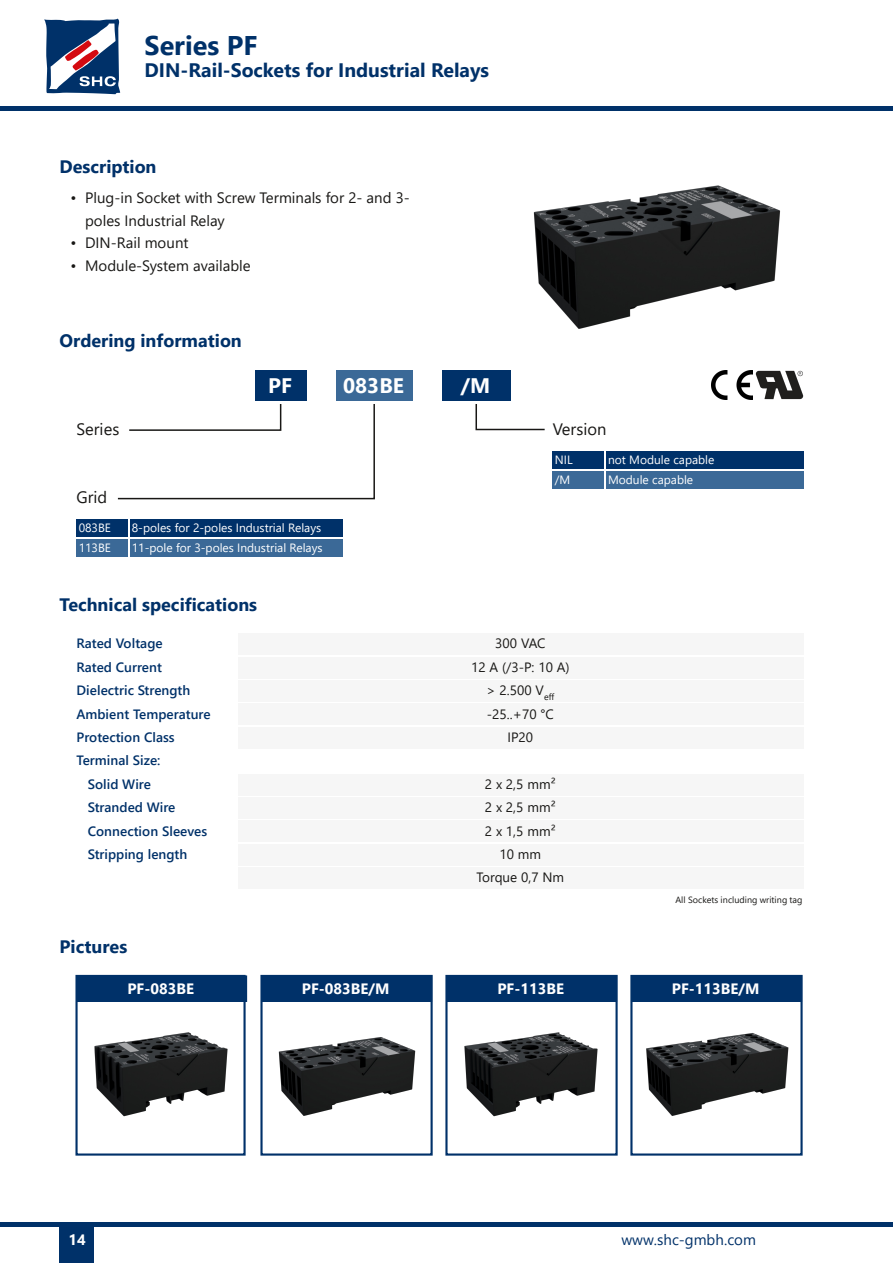
<style>
.page{position:relative;width:893px;height:1263px;background:#fff}
.page>*{position:absolute;margin:0;border:0;box-sizing:border-box;transform-origin:0 0}
.t1{font:700 27px "Segoe UI";color:#003169}
.t2{font:700 21px "Segoe UI";letter-spacing:.005em;color:#fff}
.t3{font:700 19.5px "Segoe UI";color:#003169}
.t4{font:700 18px "Segoe UI";color:#003169}
.t5{font:16.5px "Segoe UI";color:#181715}
.t6{font:15px/22.5px "Segoe UI";color:#181715}
.t7{font:700 15px "Segoe UI";letter-spacing:.005em;color:#fff}
.t8{font:15px "Segoe UI";color:#003169}
.t9{font:600 13.5px "Segoe UI";color:#003169}
.t10{font:13.5px/23.4px "Segoe UI";letter-spacing:.005em;color:#181715;text-align:center}
.t11{font:12px/20px "Segoe UI";color:#fff}
.t12{font:9px "Segoe UI";letter-spacing:.005em;color:#181715}
</style>
<div class="page">
<svg style="left:44px;top:18px;width:77px;height:77px"></svg>
<div style="left:255px;top:370px;width:51px;height:31px;background:#003169"></div>
<div style="left:336px;top:370px;width:76px;height:31px;background:#3b6997"></div>
<div style="left:442px;top:370px;width:68px;height:31px;background:#003169"></div>
<svg style="left:117px;top:404px;width:258px;height:96px"></svg>
<svg style="left:475px;top:404px;width:70px;height:27px"></svg>
<div style="left:77px;top:519px;width:51px;height:18px;background:#003169"></div>
<div style="left:77px;top:539px;width:51px;height:18px;background:#3b6997"></div>
<div style="left:130px;top:519px;width:212px;height:18px;background:#003169"></div>
<div style="left:130px;top:539px;width:212px;height:18px;background:#3b6997"></div>
<div style="left:553px;top:451px;width:51px;height:18px;background:#003169"></div>
<div style="left:553px;top:471px;width:51px;height:18px;background:#3b6997"></div>
<div style="left:606px;top:451px;width:198px;height:18px;background:#003169"></div>
<div style="left:606px;top:471px;width:198px;height:18px;background:#3b6997"></div>
<div style="left:238px;top:634px;width:566px;height:21px;background:#f6f6f6"></div>
<div style="left:238px;top:657px;width:566px;height:21px;background:#f6f6f6"></div>
<div style="left:238px;top:680px;width:566px;height:22px;background:#f6f6f6"></div>
<div style="left:238px;top:704px;width:566px;height:21px;background:#f6f6f6"></div>
<div style="left:238px;top:727px;width:566px;height:21px;background:#f6f6f6"></div>
<div style="left:238px;top:774px;width:566px;height:21px;background:#f6f6f6"></div>
<div style="left:238px;top:797px;width:566px;height:22px;background:#f6f6f6"></div>
<div style="left:238px;top:821px;width:566px;height:21px;background:#f6f6f6"></div>
<div style="left:238px;top:844px;width:566px;height:21px;background:#f6f6f6"></div>
<div style="left:238px;top:867px;width:566px;height:22px;background:#f6f6f6"></div>
<img style="left:533px;top:185px;width:248px;height:144px">
<img style="left:755px;top:370px;width:48px;height:30px">
<img style="left:712px;top:370px;width:40px;height:29px">
<div style="left:0;top:106px;width:893px;height:5px;background:#003169"></div>
<div style="left:60px;top:1225px;width:34px;height:38px;background:#003169"></div>
<div style="left:0;top:1222px;width:893px;height:5px;background:#003169"></div>
<div style="left:75px;top:975px;width:171px;height:180px;border:2px solid #003169"></div>
<div style="left:77px;top:976px;width:170px;height:25px;background:#003169"></div>
<div style="left:260px;top:975px;width:173px;height:180px;border:2px solid #003169"></div>
<div style="left:261px;top:976px;width:171px;height:25px;background:#003169"></div>
<div style="left:445px;top:975px;width:173px;height:180px;border:2px solid #003169"></div>
<div style="left:446px;top:976px;width:171px;height:25px;background:#003169"></div>
<div style="left:630px;top:975px;width:173px;height:180px;border:2px solid #003169"></div>
<div style="left:631px;top:976px;width:170px;height:25px;background:#003169"></div>
<img style="left:638px;top:1001px;width:159px;height:115px">
<img style="left:278px;top:1037px;width:138px;height:79px">
<img style="left:453px;top:1001px;width:159px;height:116px">
<img style="left:83px;top:1001px;width:159px;height:116px">
<h1 class="t1" style="left:145px;top:26px;width:114px">Series PF</h1>
<h3 class="t3" style="left:145px;top:56px;width:346px">DIN‐Rail‐Sockets for Industrial Relays</h3>
<h3 class="t4" style="left:60px;top:153px;width:98px">Description</h3>
<p class="t6" style="left:85px;top:186px;width:326px;text-indent:-15px">• Plug‐in Socket with Screw Terminals for 2‐ and 3‐ poles Industrial Relay</p>
<p class="t6" style="left:70px;top:231px;width:120px">• DIN‐Rail mount</p>
<p class="t6" style="left:70px;top:253px;width:182px">• Module‐System available</p>
<h3 class="t4" style="left:60px;top:327px;width:184px">Ordering information</h3>
<h2 class="t2" style="left:268px;top:370px;width:25px">PF</h2>
<h2 class="t2" style="left:343px;top:370px;width:63px">083BE</h2>
<h2 class="t2" style="left:461px;top:370px;width:31px">/M</h2>
<p class="t5" style="left:77px;top:417px;width:44px">Series</p>
<p class="t5" style="left:553px;top:417px;width:55px">Version</p>
<p class="t5" style="left:77px;top:485px;width:32px">Grid</p>
<p class="t11" style="left:79px;top:517px;width:34px">083BE<br>113BE</p>
<p class="t11" style="left:132px;top:517px;width:192px">8‐poles for 2‐poles Industrial Relays<br>11‐pole for 3‐poles Industrial Relays</p>
<p class="t11" style="left:555px;top:449px;width:19px">NIL /M</p>
<p class="t11" style="left:608px;top:449px;width:108px">not Module capable<br>Module capable</p>
<h3 class="t4" style="left:60px;top:591px;width:199px">Technical specifications</h3>
<p class="t9" style="left:77px;top:634px;width:88px">Rated Voltage</p>
<p class="t10" style="left:495px;top:631px;width:52px">300 VAC</p>
<p class="t9" style="left:77px;top:657px;width:87px">Rated Current</p>
<p class="t10" style="left:471px;top:654px;width:100px">12 A ﴾/3‐P: 10 A﴿</p>
<p class="t9" style="left:77px;top:681px;width:115px">Dielectric Strength</p>
<p class="t10" style="left:486px;top:678px;width:69px">&gt; 2.500 V<sub>eff</sub></p>
<p class="t9" style="left:77px;top:704px;width:136px">Ambient Temperature</p>
<p class="t10" style="left:487px;top:701px;width:69px">‐25..+70 °C</p>
<p class="t9" style="left:77px;top:727px;width:100px">Protection Class</p>
<p class="t10" style="left:507px;top:725px;width:27px">IP20</p>
<p class="t9" style="left:88px;top:774px;width:65px">Solid Wire</p>
<p class="t10" style="left:485px;top:771px;width:72px">2 x 2,5 mm²</p>
<p class="t9" style="left:88px;top:798px;width:89px">Stranded Wire</p>
<p class="t10" style="left:485px;top:795px;width:72px">2 x 2,5 mm²</p>
<p class="t9" style="left:88px;top:821px;width:121px">Connection Sleeves</p>
<p class="t10" style="left:485px;top:818px;width:72px">2 x 1,5 mm²</p>
<p class="t9" style="left:88px;top:844px;width:101px">Stripping length</p>
<p class="t10" style="left:476px;top:842px;width:89px">10 mm<br>Torque 0,7 Nm</p>
<p class="t9" style="left:77px;top:751px;width:85px">Terminal Size:</p>
<h3 class="t4" style="left:60px;top:933px;width:69px">Pictures</h3>
<p class="t12" style="left:675px;top:893px;width:129px">All Sockets including writing tag</p>
<p class="t7" style="left:127px;top:978px;width:68px">PF‐083BE</p>
<p class="t7" style="left:302px;top:978px;width:89px">PF‐083BE/M</p>
<p class="t7" style="left:497px;top:978px;width:68px">PF‐113BE</p>
<p class="t7" style="left:672px;top:978px;width:89px">PF‐113BE/M</p>
<p class="t7" style="left:68px;top:1229px;width:19px">14</p>
<p class="t8" style="left:621px;top:1229px;width:136px">www.shc‐gmbh.com</p>
</div>
